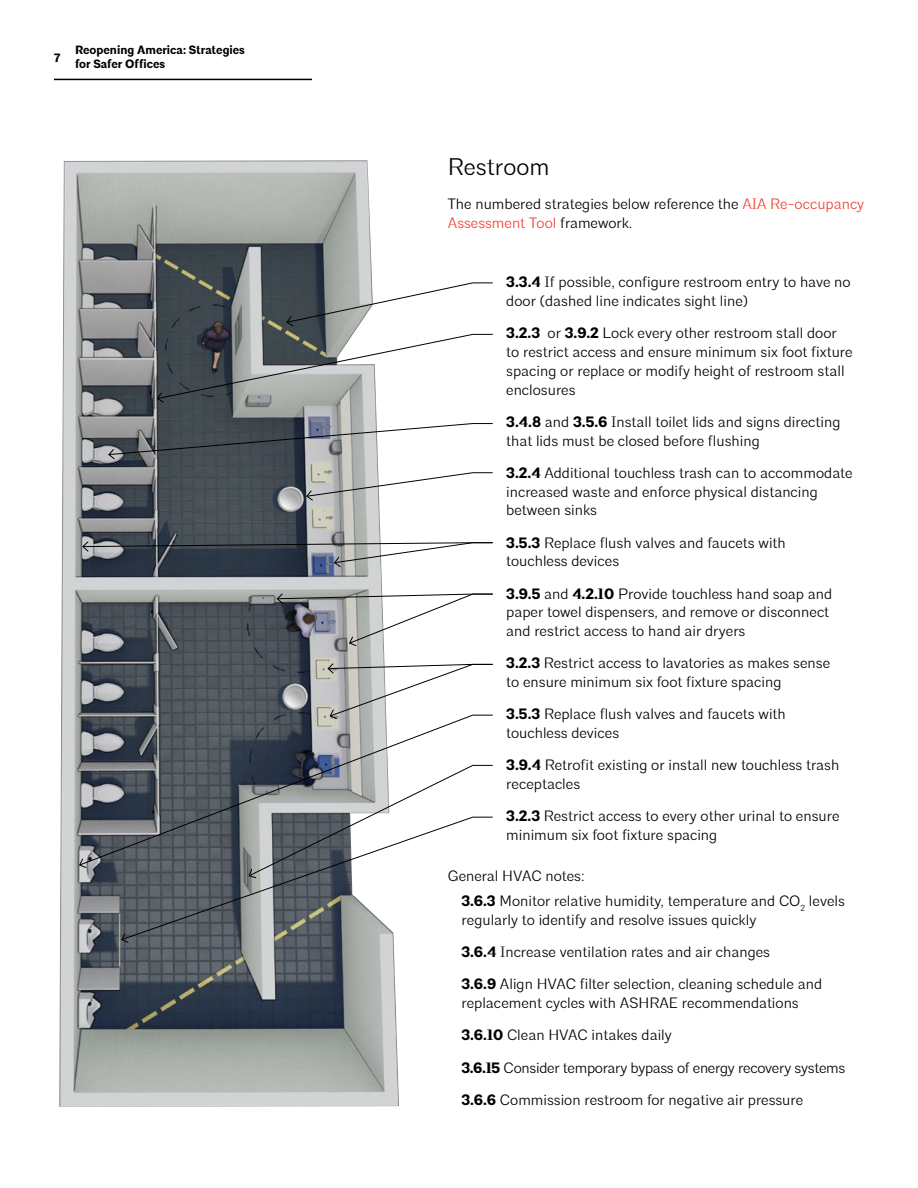
<style>
.page{position:relative;width:918px;height:1188px;background:#fff}
.page>*{position:absolute;margin:0;border:0;box-sizing:border-box;transform-origin:0 0}
.t1{font:300 24px "Architype";color:#000}
.t2{font:300 15px/18.8px "Architype";color:#000}
.t3{font:700 12px/14.4px "Architype";color:#000}
.s1{color:#ef4135}
.s2{font-weight:700}
</style>
<div class="page">
<svg style="left:59px;top:160px;width:340px;height:947px;background:#898e90"></svg>
<div style="left:272px;top:485px;width:27px;height:28px;background:#23334b;opacity:.75"></div>
<img style="left:274px;top:482px;width:33px;height:34px">
<div style="left:276px;top:683px;width:27px;height:27px;background:#4a515b"></div>
<img style="left:278px;top:680px;width:34px;height:33px">
<hr style="left:54px;top:79px;width:258px;height:1px;background:#000">
<svg style="left:156px;top:334px;width:337px;height:69px"></svg>
<svg style="left:108px;top:423px;width:385px;height:37px"></svg>
<svg style="left:306px;top:472px;width:187px;height:29px"></svg>
<svg style="left:276px;top:593px;width:217px;height:54px"></svg>
<svg style="left:82px;top:541px;width:411px;height:27px"></svg>
<svg style="left:79px;top:714px;width:414px;height:152px;background:#767b81"></svg>
<svg style="left:79px;top:858px;width:8px;height:11px"></svg>
<svg style="left:121px;top:816px;width:278px;height:125px;background:#6e7378"></svg>
<svg style="left:121px;top:932px;width:8px;height:11px"></svg>
<svg style="left:248px;top:765px;width:245px;height:114px"></svg>
<svg style="left:327px;top:663px;width:166px;height:57px"></svg>
<svg style="left:286px;top:282px;width:207px;height:45px"></svg>
<p class="t3" style="left:54px;top:51px;width:8px">7</p>
<p class="t3" style="left:75px;top:43px;width:171px">Reopening America: Strategies for Safer Offices</p>
<h1 class="t1" style="left:448px;top:152px;width:103px">Restroom</h1>
<p class="t2" style="left:448px;top:195px;width:418px">The numbered strategies below reference the <span class="s1">AIA Re-occupancy<br>Assessment Tool</span> framework.</p>
<p class="t2" style="left:506px;top:273px;width:346px"><span class="s2">3.3.4</span> If possible, configure restroom entry to have no door (dashed line indicates sight line)</p>
<p class="t2" style="left:506px;top:324px;width:348px"><span class="s2">3.2.3</span> or <span class="s2">3.9.2</span> Lock every other restroom stall door to restrict access and ensure minimum six foot fixture spacing or replace or modify height of restroom stall enclosures</p>
<p class="t2" style="left:506px;top:413px;width:336px"><span class="s2">3.4.8</span> and <span class="s2">3.5.6</span> Install toilet lids and signs directing that lids must be closed before flushing</p>
<p class="t2" style="left:506px;top:464px;width:348px"><span class="s2">3.2.4</span> Additional touchless trash can to accommodate increased waste and enforce physical distancing between sinks</p>
<p class="t2" style="left:506px;top:533px;width:281px"><span class="s2">3.5.3</span> Replace flush valves and faucets with touchless devices</p>
<p class="t2" style="left:506px;top:584px;width:327px"><span class="s2">3.9.5</span> and <span class="s2">4.2.10</span> Provide touchless hand soap and paper towel dispensers, and remove or disconnect and restrict access to hand air dryers</p>
<p class="t2" style="left:506px;top:654px;width:325px"><span class="s2">3.2.3</span> Restrict access to lavatories as makes sense to ensure minimum six foot fixture spacing</p>
<p class="t2" style="left:506px;top:705px;width:281px"><span class="s2">3.5.3</span> Replace flush valves and faucets with touchless devices</p>
<p class="t2" style="left:506px;top:756px;width:335px"><span class="s2">3.9.4</span> Retrofit existing or install new touchless trash receptacles</p>
<p class="t2" style="left:506px;top:807px;width:335px"><span class="s2">3.2.3</span> Restrict access to every other urinal to ensure minimum six foot fixture spacing</p>
<p class="t2" style="left:461px;top:863px;width:385px;line-height:25.5px;text-indent:-14px">General HVAC notes:<br><span class="s2">3.6.3</span> Monitor relative humidity, temperature and CO<sub>2</sub> levels</p>
<p class="t2" style="left:461px;top:904px;width:362px;line-height:32.2px">regularly to identify and resolve issues quickly<br><span class="s2">3.6.4</span> Increase ventilation rates and air changes<br><span class="s2">3.6.9</span> Align HVAC filter selection, cleaning schedule and</p>
<p class="t2" style="left:461px;top:987px;width:385px;line-height:32.2px">replacement cycles with ASHRAE recommendations<br><span class="s2">3.6.10</span> Clean HVAC intakes daily<br><span class="s2">3.6.15</span> Consider temporary bypass of energy recovery systems <span class="s2">3.6.6</span> Commission restroom for negative air pressure</p>
</div>
